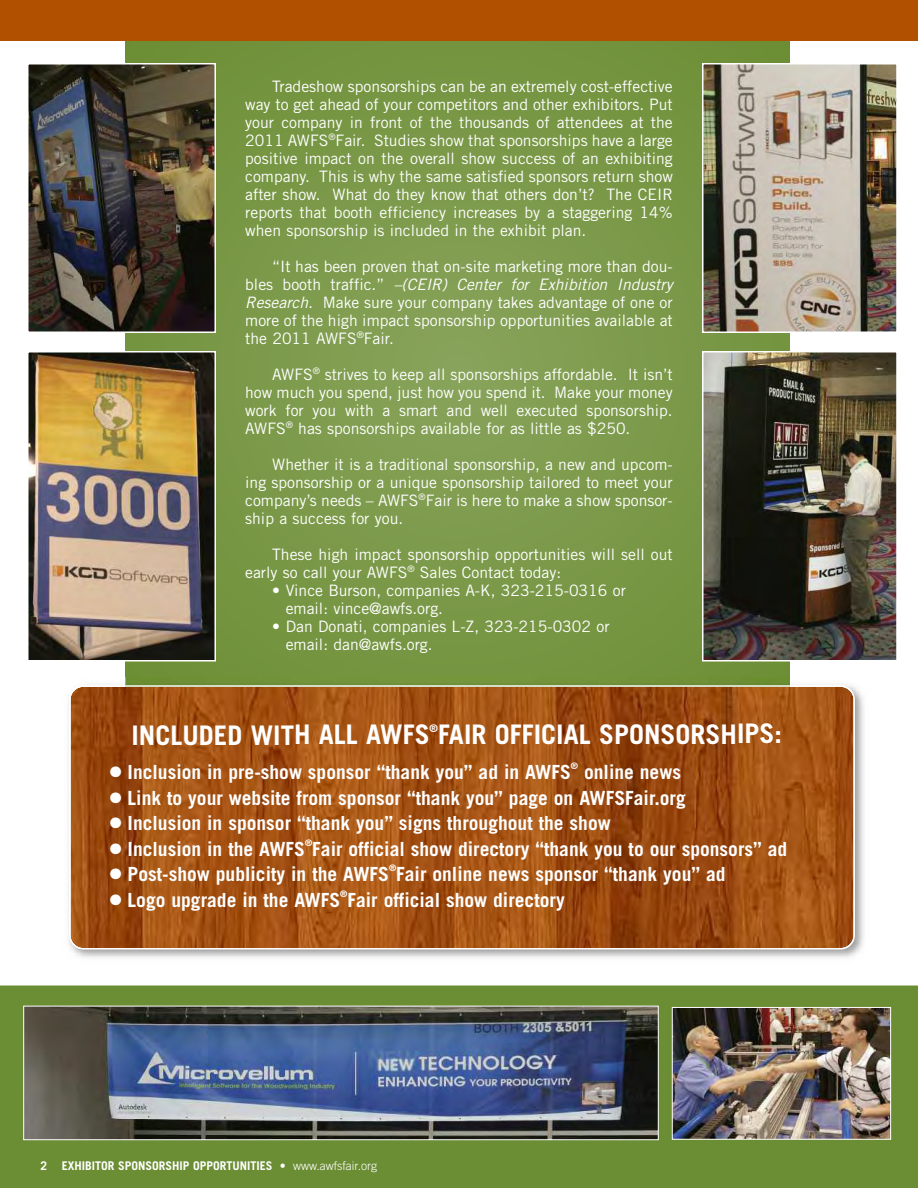
<style>
.page{position:relative;width:918px;height:1188px;background:#fff}
.page>*{position:absolute;margin:0;border:0;box-sizing:border-box;transform-origin:0 0}
.t1{font:700 27px "Trade Gothic";color:#fff}
.t2{font:700 19.5px "Trade Gothic";color:#fff}
.t3{font:15.75px/18px "Trade Gothic";color:#fff;text-align:justify}
.t4{font:700 12px "Trade Gothic";color:#fff}
.t5{font:700 10.5px "Trade Gothic";color:#fff}
.t6{font:700 9px "Trade Gothic";color:#fff}
.s1{font-style:italic}
.s2{font-weight:300}
</style>
<div class="page">
<div style="left:0;top:986px;width:918px;height:202px;background:#6b8d33"></div>
<svg style="left:126px;top:41px;width:664px;height:637px;background:#7a9848"></svg>
<div style="left:0;top:0;width:918px;height:41px;background:#b15100"></div>
<img style="left:30px;top:66px;width:183px;height:264px">
<div style="left:27px;top:63px;width:189px;height:270px;border:2px solid #fff"></div>
<img style="left:705px;top:66px;width:190px;height:264px">
<div style="left:702px;top:63px;width:196px;height:270px;border:2px solid #fff"></div>
<img style="left:705px;top:354px;width:190px;height:305px">
<div style="left:702px;top:351px;width:196px;height:311px;border:2px solid #fff"></div>
<img style="left:25px;top:1008px;width:632px;height:130px">
<div style="left:23px;top:1006px;width:636px;height:134px;border:1px solid #fff"></div>
<img style="left:674px;top:1009px;width:215px;height:129px">
<div style="left:672px;top:1007px;width:219px;height:133px;border:1px solid #fff"></div>
<img style="left:30px;top:354px;width:183px;height:305px">
<div style="left:27px;top:351px;width:189px;height:311px;border:2px solid #fff"></div>
<img style="left:68px;top:678px;width:796px;height:280px">
<img style="left:126px;top:678px;width:664px;height:7px">
<img style="left:70px;top:687px;width:783px;height:261px;border-radius:13px">
<p class="t3" style="left:245px;top:79px;width:429px;text-indent:27px">Tradeshow sponsorships can be an extremely cost-effective way to get ahead of your competitors and other exhibitors. Put your company in front of the thousands of attendees at the 2011 AWFS<sup>®</sup>Fair. Studies show that sponsorships have a large positive impact on the overall show success of an exhibiting company. This is why the same satisfied sponsors return show after show. What do they know that others don’t? The CEIR reports that booth efficiency increases by a staggering 14% when sponsorship is included in the exhibit plan.</p>
<p class="t3" style="left:245px;top:259px;width:429px;text-indent:27px">“It has been proven that on-site marketing more than dou&shy;bles booth traffic.” <span class="s1">–(CEIR) Center for Exhibition Industry Research.</span> Make sure your company takes advantage of one or more of the high impact sponsorship opportunities available at the 2011 AWFS<sup>®</sup>Fair.</p>
<p class="t3" style="left:245px;top:367px;width:429px;text-indent:27px">AWFS<sup>®</sup> strives to keep all sponsorships affordable. It isn’t how much you spend, just how you spend it. Make your money work for you with a smart and well executed sponsorship.<br>AWFS<sup>®</sup> has sponsorships available for as little as $250.</p>
<p class="t3" style="left:245px;top:457px;width:429px;text-indent:27px">Whether it is a traditional sponsorship, a new and upcom&shy;ing sponsorship or a unique sponsorship tailored to meet your company’s needs – AWFS<sup>®</sup>Fair is here to make a show sponsor&shy;ship a success for you.</p>
<p class="t3" style="left:245px;top:547px;width:429px;text-indent:27px">These high impact sponsorship opportunities will sell out early so call your AWFS<sup>®</sup> Sales Contact today:</p>
<p class="t3" style="left:286px;top:583px;width:342px;text-indent:-13px">• Vince Burson, companies A-K, 323-215-0316 or email: vince@awfs.org.</p>
<p class="t3" style="left:286px;top:619px;width:325px;text-indent:-13px">• Dan Donati, companies L-Z, 323-215-0302 or email: dan@awfs.org.</p>
<h1 class="t1" style="left:131px;top:725px;width:652px">INCLUDED WITH ALL AWFS FAIR OFFICIAL SPONSORSHIPS:</h1>
<p class="t5" style="left:430px;top:725px;width:10px">®</p>
<p class="t2" style="left:110px;top:765px;width:463px">● Inclusion in pre-show sponsor “thank you” ad in AWFS</p>
<p class="t6" style="left:571px;top:763px;width:9px">®</p>
<p class="t2" style="left:584px;top:765px;width:98px">online news</p>
<p class="t2" style="left:110px;top:790px;width:578px">● Link to your website from sponsor “thank you” page on AWFSFair.org</p>
<p class="t2" style="left:110px;top:816px;width:503px">● Inclusion in sponsor “thank you” signs throughout the show</p>
<p class="t2" style="left:110px;top:841px;width:679px">● Inclusion in the AWFS Fair official show directory “thank you to our sponsors” ad</p>
<p class="t6" style="left:305px;top:839px;width:9px">®</p>
<p class="t2" style="left:110px;top:867px;width:617px">● Post-show publicity in the AWFS Fair online news sponsor “thank you” ad</p>
<p class="t6" style="left:389px;top:865px;width:9px">®</p>
<p class="t2" style="left:110px;top:892px;width:456px">● Logo upgrade in the AWFS Fair official show directory</p>
<p class="t6" style="left:340px;top:890px;width:9px">®</p>
<p class="t4" style="left:40px;top:1161px;width:338px">2 EXHIBITOR SPONSORSHIP OPPORTUNITIES <span class="s2">• www.awfsfair.org</span></p>
</div>
